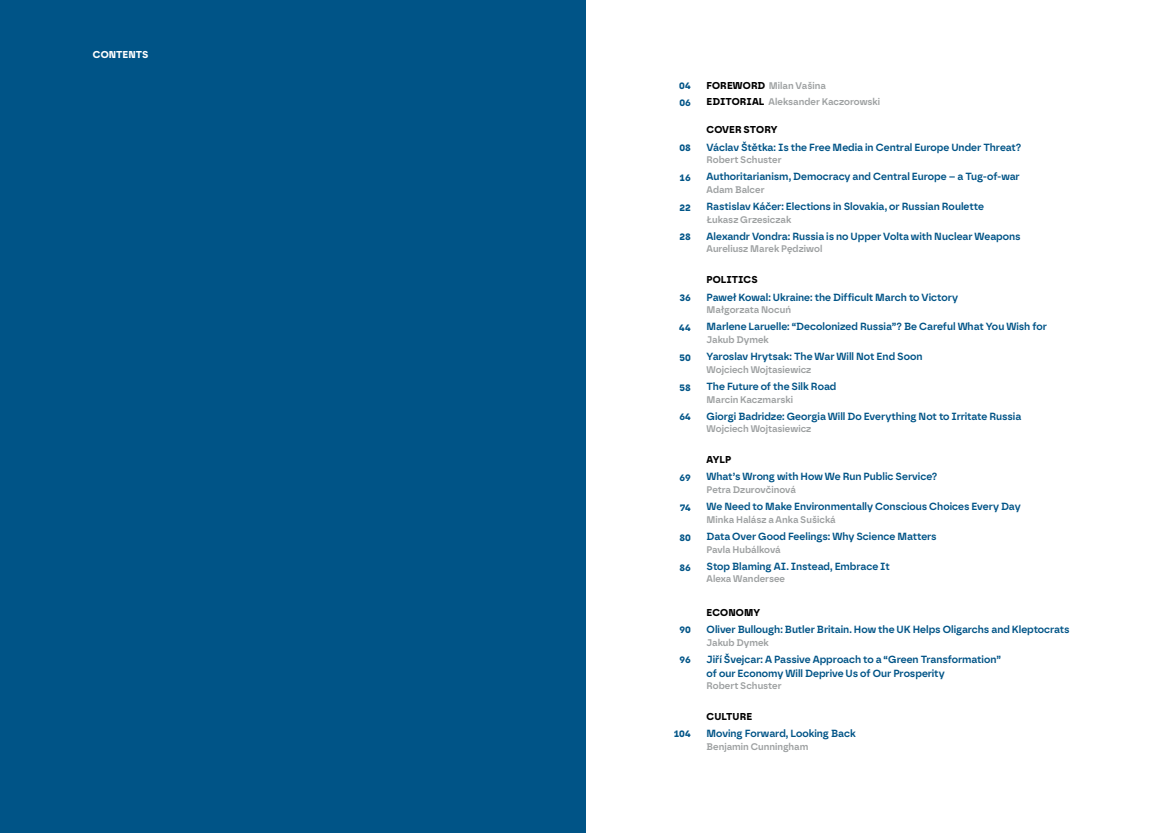
<style>
.page{position:relative;width:1170px;height:833px;background:#fff}
.page>*{position:absolute;margin:0;border:0;box-sizing:border-box;transform-origin:0 0}
.t1{font:600 10.38px/13.8px "Borna";color:#005487}
.t2{font:700 10px/17.2px "Borna";letter-spacing:.005em;color:#005487}
.t3{font:700 10px "Borna";letter-spacing:.005em;color:#000}
.t4{font:700 10px "Borna";color:#fff}
.t5{font:600 9.62px/16px "Borna";color:#9ea1a2}
.s1{font-weight:700;font-size:10px;color:#000}
</style>
<div class="page">
<div style="left:0;top:0;width:585px;height:833px;background:#005487"></div>
<p class="t4" style="left:93px;top:49px;width:57px">CONTENTS</p>
<p class="t2" style="left:679px;top:77px;width:13px">04<br>06</p>
<p class="t2" style="left:679px;top:139px;width:13px">08</p>
<p class="t2" style="left:679px;top:169px;width:13px">16</p>
<p class="t2" style="left:679px;top:198px;width:13px">22</p>
<p class="t2" style="left:679px;top:228px;width:13px">28</p>
<p class="t2" style="left:679px;top:289px;width:13px">36</p>
<p class="t2" style="left:679px;top:319px;width:13px">44</p>
<p class="t2" style="left:679px;top:349px;width:13px">50</p>
<p class="t2" style="left:679px;top:378px;width:13px">58</p>
<p class="t2" style="left:679px;top:408px;width:13px">64</p>
<p class="t2" style="left:679px;top:469px;width:13px">69</p>
<p class="t2" style="left:679px;top:499px;width:13px">74</p>
<p class="t2" style="left:679px;top:529px;width:13px">80</p>
<p class="t2" style="left:679px;top:558px;width:13px">86</p>
<p class="t2" style="left:679px;top:620px;width:13px">90</p>
<p class="t2" style="left:679px;top:650px;width:13px">96</p>
<p class="t2" style="left:673px;top:725px;width:19px">104</p>
<p class="t5" style="left:706px;top:77px;width:175px"><span class="s1">FOREWORD</span> Milan Vašina<br><span class="s1">EDITORIAL</span> Aleksander Kaczorowski</p>
<p class="t3" style="left:706px;top:124px;width:72px">COVER STORY</p>
<p class="t1" style="left:706px;top:140px;width:316px">Václav Štětka: Is the Free Media in Central Europe Under Threat?</p>
<p class="t5" style="left:706px;top:152px;width:76px">Robert Schuster</p>
<p class="t1" style="left:706px;top:170px;width:315px">Authoritarianism, Democracy and Central Europe – a Tug-of-war</p>
<p class="t5" style="left:706px;top:181px;width:59px">Adam Balcer</p>
<p class="t1" style="left:706px;top:200px;width:279px">Rastislav Káčer: Elections in Slovakia, or Russian Roulette</p>
<p class="t5" style="left:706px;top:211px;width:86px">Łukasz Grzesiczak</p>
<p class="t1" style="left:706px;top:229px;width:315px">Alexandr Vondra: Russia is no Upper Volta with Nuclear Weapons</p>
<p class="t5" style="left:706px;top:241px;width:117px">Aureliusz Marek Pędziwol</p>
<p class="t3" style="left:706px;top:274px;width:53px">POLITICS</p>
<p class="t1" style="left:706px;top:290px;width:253px">Paweł Kowal: Ukraine: the Difficult March to Victory</p>
<p class="t5" style="left:706px;top:302px;width:86px">Małgorzata Nocuń</p>
<p class="t1" style="left:706px;top:320px;width:342px">Marlene Laruelle: “Decolonized Russia”? Be Careful What You Wish for</p>
<p class="t5" style="left:706px;top:331px;width:64px">Jakub Dymek</p>
<p class="t1" style="left:706px;top:350px;width:217px">Yaroslav Hrytsak: The War Will Not End Soon</p>
<p class="t5" style="left:706px;top:361px;width:106px">Wojciech Wojtasiewicz</p>
<p class="t1" style="left:706px;top:379px;width:131px">The Future of the Silk Road</p>
<p class="t5" style="left:706px;top:391px;width:88px">Marcin Kaczmarski</p>
<p class="t1" style="left:706px;top:409px;width:316px">Giorgi Badridze: Georgia Will Do Everything Not to Irritate Russia</p>
<p class="t5" style="left:706px;top:421px;width:106px">Wojciech Wojtasiewicz</p>
<p class="t3" style="left:706px;top:453px;width:26px">AYLP</p>
<p class="t1" style="left:706px;top:470px;width:232px">What’s Wrong with How We Run Public Service?</p>
<p class="t5" style="left:706px;top:481px;width:91px">Petra Dzurovčinová</p>
<p class="t1" style="left:706px;top:500px;width:315px">We Need to Make Environmentally Conscious Choices Every Day</p>
<p class="t5" style="left:706px;top:511px;width:131px">Minka Halász a Anka Sušická</p>
<p class="t1" style="left:706px;top:529px;width:232px">Data Over Good Feelings: Why Science Matters</p>
<p class="t5" style="left:706px;top:541px;width:75px">Pavla Hubálková</p>
<p class="t1" style="left:706px;top:559px;width:185px">Stop Blaming AI. Instead, Embrace It</p>
<p class="t5" style="left:706px;top:571px;width:80px">Alexa Wandersee</p>
<p class="t3" style="left:706px;top:606px;width:55px">ECONOMY</p>
<p class="t1" style="left:706px;top:622px;width:364px">Oliver Bullough: Butler Britain. How the UK Helps Oligarchs and Kleptocrats</p>
<p class="t5" style="left:706px;top:634px;width:64px">Jakub Dymek</p>
<p class="t1" style="left:706px;top:652px;width:296px">Jiří Švejcar: A Passive Approach to a “Green Transformation” of our Economy Will Deprive Us of Our Prosperity</p>
<p class="t5" style="left:706px;top:677px;width:76px">Robert Schuster</p>
<p class="t3" style="left:706px;top:710px;width:47px">CULTURE</p>
<p class="t1" style="left:706px;top:726px;width:151px">Moving Forward, Looking Back</p>
<p class="t5" style="left:706px;top:738px;width:103px">Benjamin Cunningham</p>
</div>
